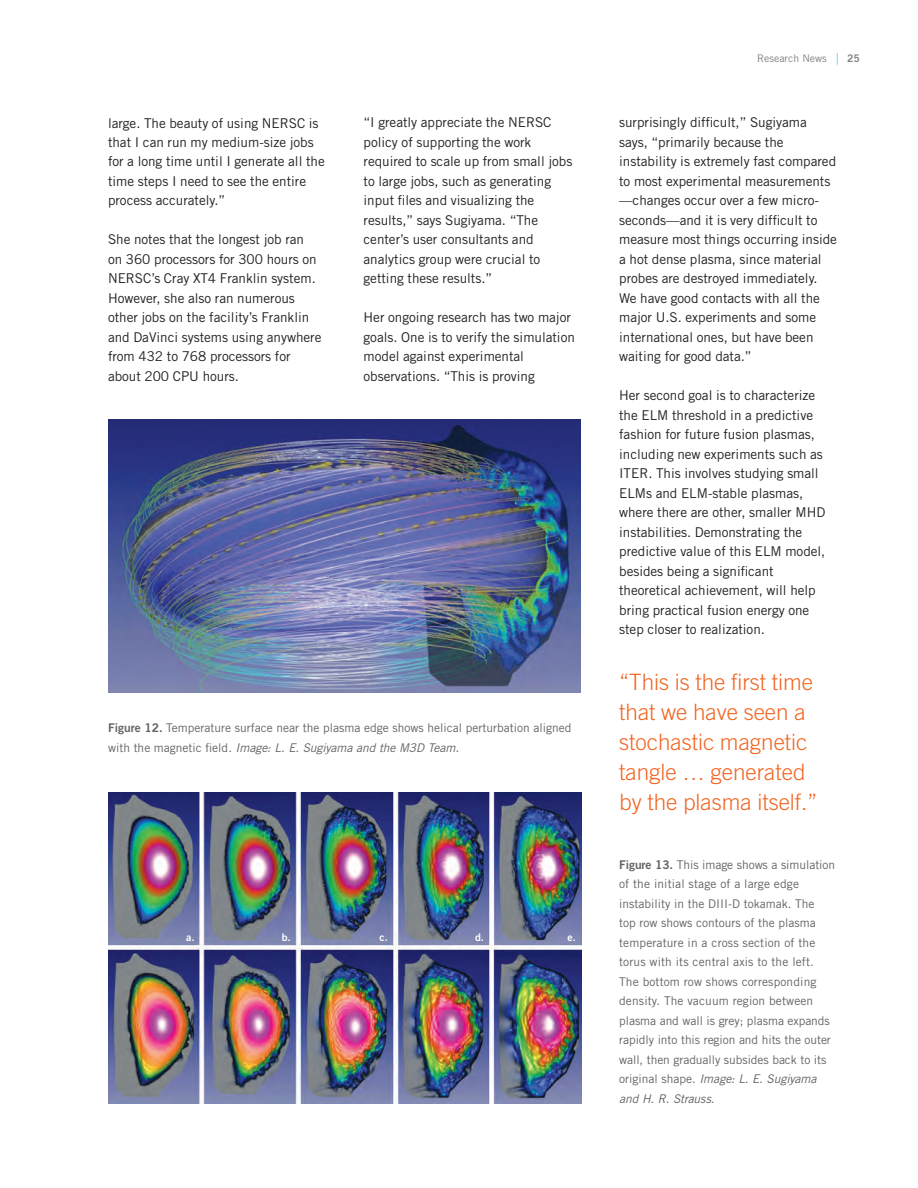
<style>
.page{position:relative;width:918px;height:1188px;background:#fff}
.page>*{position:absolute;margin:0;border:0;box-sizing:border-box;transform-origin:0 0}
.Pull_Quote{font:300 22.5px/30px "Trade Gothic LT Std";color:#f36421}
.Body{font:13.5px/19.5px "Trade Gothic LT Std";color:#231f20}
.t1{font:12px/19.5px "Trade Gothic LT Std";color:#636366}
.t2{font:10.5px "Trade Gothic LT Std";color:#808285}
.t3{font:10.5px "Trade Gothic LT Std Bd 2";color:#fff}
.t4{font:10.5px "Trade Gothic LT Std Bd 2";color:#808285}
.s1{font-family:"Trade Gothic LT Std Bd 2"}
.s2{font-style:italic}
</style>
<div class="page">
<svg style="left:837px;top:53px;width:1px;height:12px"></svg>
<img style="left:108px;top:419px;width:472px;height:274px">
<img style="left:108px;top:792px;width:474px;height:311px">
<p class="Body" style="left:108px;top:113px;width:218px">large. The beauty of using NERSC is that I can run my medium-size jobs for a long time until I generate all the time steps I need to see the entire process accurately.”</p>
<p class="Body" style="left:108px;top:230px;width:215px">She notes that the longest job ran on 360 processors for 300 hours on<br>NERSC’s Cray XT4 Franklin system.<br>However, she also ran numerous other jobs on the facility’s Franklin and DaVinci systems using anywhere from 432 to 768 processors for about 200 CPU hours.</p>
<p class="Body" style="left:364px;top:113px;width:210px">“I greatly appreciate the NERSC policy of supporting the work required to scale up from small jobs to large jobs, such as generating input files and visualizing the results,” says Sugiyama. “The center’s user consultants and analytics group were crucial to getting these results.”</p>
<p class="Body" style="left:364px;top:308px;width:213px">Her ongoing research has two major goals. One is to verify the simulation model against experimental observations. “This is proving</p>
<p class="t1" style="left:108px;top:718px;width:465px"><span class="s1">Figure 12.</span> Temperature surface near the plasma edge shows helical perturbation aligned with the magnetic field. <span class="s2">Image: L. E. Sugiyama and the M3D Team.</span></p>
<p class="t3" style="left:186px;top:931px;width:10px">a.</p>
<p class="t3" style="left:282px;top:931px;width:11px">b.</p>
<p class="t3" style="left:380px;top:931px;width:10px">c.</p>
<p class="t3" style="left:475px;top:931px;width:11px">d.</p>
<p class="t3" style="left:567px;top:931px;width:10px">e.</p>
<p class="t2" style="left:757px;top:52px;width:71px">Research News</p>
<p class="t4" style="left:847px;top:51px;width:14px">25</p>
<p class="Body" style="left:619px;top:113px;width:219px">surprisingly difficult,” Sugiyama says, “primarily because the instability is extremely fast compared to most experimental measurements —changes occur over a few micro&shy;seconds—and it is very difficult to measure most things occurring inside a hot dense plasma, since material probes are destroyed immediately.<br>We have good contacts with all the major U.S. experiments and some international ones, but have been waiting for good data.”</p>
<p class="Body" style="left:619px;top:386px;width:208px">Her second goal is to characterize the ELM threshold in a predictive fashion for future fusion plasmas, including new experiments such as ITER. This involves studying small ELMs and ELM-stable plasmas, where there are other, smaller MHD instabilities. Demonstrating the predictive value of this ELM model, besides being a significant theoretical achievement, will help bring practical fusion energy one step closer to realization.</p>
<p class="Pull_Quote" style="left:619px;top:667px;width:200px">“This is the first time that we have seen a stochastic magnetic tangle … generated by the plasma itself.”</p>
<p class="t1" style="left:619px;top:854px;width:217px"><span class="s1">Figure 13.</span> This image shows a simulation of the initial stage of a large edge instability in the DIII-D tokamak. The<br>top row shows contours of the plasma temperature in a cross section of the torus with its central axis to the left.<br>The bottom row shows corresponding density. The vacuum region between plasma and wall is grey; plasma expands rapidly into this region and hits the outer wall, then gradually subsides back to its original shape. <span class="s2">Image: L. E. Sugiyama and H. R. Strauss.</span></p>
</div>
